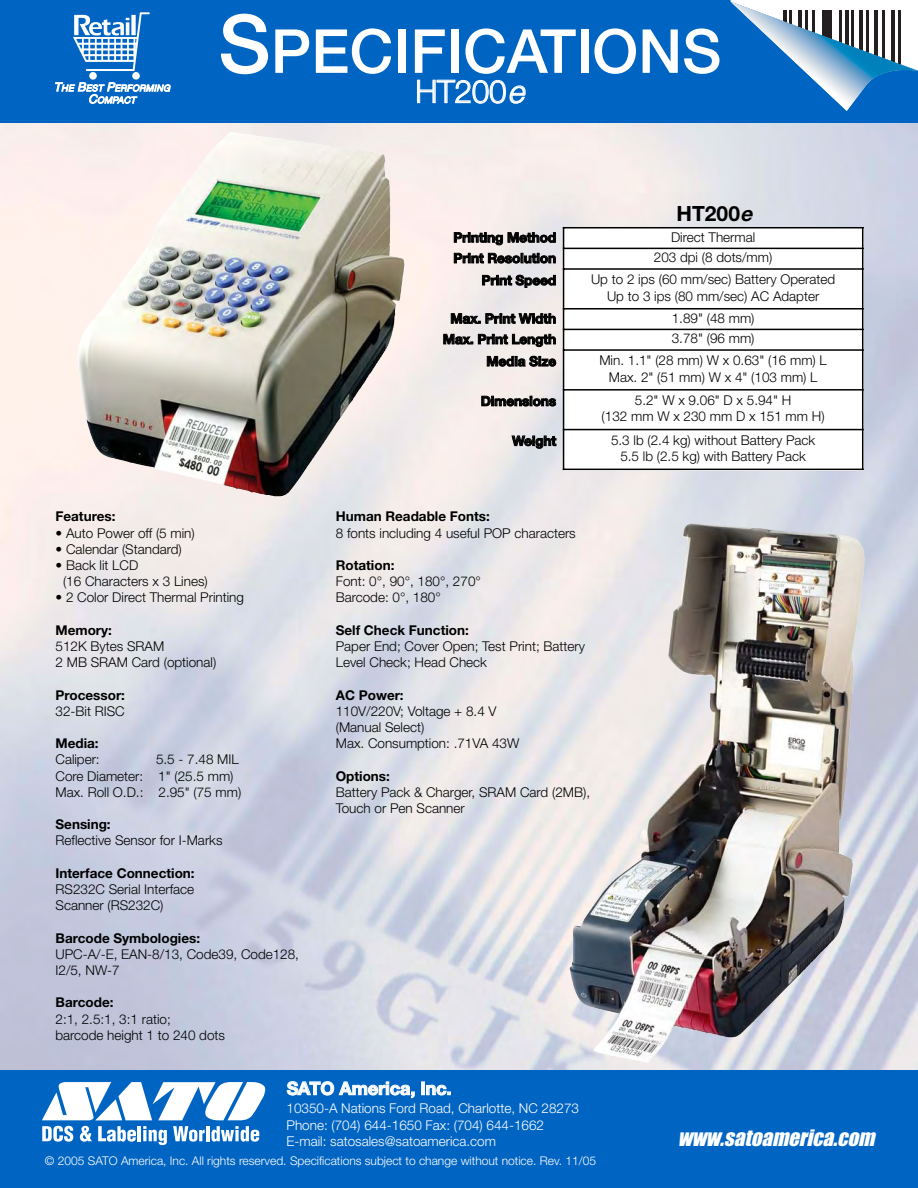
<style>
.page{position:relative;width:918px;height:1188px;background:#fff}
.page>*{position:absolute;margin:0;border:0;box-sizing:border-box;transform-origin:0 0}
.t1{font:500 60.75px "Helvetica Neue";color:#fff}
.t2{font:300 31.5px "Helvetica Neue";letter-spacing:-.01em;color:#fff}
.t3{font:italic 21px "Impact";color:#fff}
.t4{font:700 21px "Helvetica Neue";color:#000}
.t5{font:700 18px "Helvetica Neue";color:#fff}
.t6{font:300 13.5px/16.2px "Helvetica Neue";color:#000}
.t7{font:700 13.5px/20.7px "Helvetica Neue";color:#000}
.t8{font:300 13.5px/16.2px "Helvetica Neue";color:#fff}
.t9{font:300 12px "Helvetica Neue";color:#fff}
.t10{font:italic 9px/12px "Helvetica Neue";color:#fff;text-align:center}
.s1{font-size:12px}
.s2{font-size:81px}
.s3{font-style:italic}
</style>
<div class="page">
<img style="left:0;top:111px;width:918px;height:1077px">
<div style="left:563px;top:227px;width:300px;height:21px;background:#fff"></div>
<div style="left:563px;top:248px;width:300px;height:21px;background:#fff"></div>
<div style="left:563px;top:269px;width:300px;height:40px;background:#fff"></div>
<div style="left:563px;top:309px;width:300px;height:20px;background:#fff"></div>
<div style="left:563px;top:329px;width:300px;height:21px;background:#fff"></div>
<div style="left:563px;top:350px;width:300px;height:40px;background:#fff"></div>
<div style="left:563px;top:390px;width:300px;height:40px;background:#fff"></div>
<div style="left:563px;top:430px;width:300px;height:40px;background:#fff"></div>
<hr style="left:563px;top:227px;width:1px;height:243px;background:#000">
<hr style="left:862px;top:227px;width:1px;height:243px;background:#000">
<hr style="left:563px;top:227px;width:300px;height:1px;background:#000">
<hr style="left:563px;top:248px;width:300px;height:1px;background:#000">
<hr style="left:563px;top:268px;width:300px;height:2px;background:#000">
<hr style="left:563px;top:308px;width:300px;height:2px;background:#000">
<hr style="left:563px;top:329px;width:300px;height:1px;background:#000">
<hr style="left:563px;top:349px;width:300px;height:2px;background:#000">
<hr style="left:563px;top:389px;width:300px;height:2px;background:#000">
<hr style="left:563px;top:429px;width:300px;height:1px;background:#000">
<hr style="left:563px;top:469px;width:300px;height:1px;background:#000">
<img style="left:828px;top:534px;width:37px;height:319px">
<img style="left:331px;top:146px;width:73px;height:196px">
<div style="left:1px;top:1071px;width:917px;height:117px;background:#0065c2"></div>
<svg style="left:42px;top:1082px;width:223px;height:63px"></svg>
<div style="left:0;top:0;width:917px;height:123px;background:#0065c2"></div>
<svg style="left:73px;top:12px;width:77px;height:68px"></svg>
<svg style="left:730px;top:0;width:188px;height:111px"></svg>
<p class="t10" style="left:54px;top:83px;width:119px"><span class="s1">T</span>HE <span class="s1">B</span>EST <span class="s1">P</span>ERFORMING<br><span class="s1">C</span>OMPACT</p>
<h1 class="t1" style="left:218px;top:29px;width:505px"><span class="s2">S</span>PECIFICATIONS</h1>
<h2 class="t2" style="left:415px;top:80px;width:116px">HT200<span class="s3">e</span></h2>
<p class="t7" style="left:453px;top:228px;width:104px">Printing Method<br>Print Resolution</p>
<p class="t7" style="left:482px;top:271px;width:76px">Print Speed</p>
<p class="t7" style="left:443px;top:309px;width:115px;text-align:center">Max. Print Width<br>Max. Print Length</p>
<p class="t7" style="left:486px;top:352px;width:71px">Media Size</p>
<p class="t7" style="left:481px;top:392px;width:77px">Dimensions</p>
<p class="t7" style="left:512px;top:432px;width:46px">Weight</p>
<h3 class="t4" style="left:677px;top:206px;width:81px">HT200<span class="s3">e</span></h3>
<p class="t6" style="left:654px;top:228px;width:120px;line-height:20.7px;text-align:center">Direct Thermal<br>203 dpi (8 dots/mm)</p>
<p class="t6" style="left:591px;top:273px;width:246px;text-align:center">Up to 2 ips (60 mm/sec) Battery Operated<br>Up to 3 ips (80 mm/sec) AC Adapter</p>
<p class="t6" style="left:672px;top:309px;width:84px;line-height:20.7px">1.89" (48 mm)<br>3.78" (96 mm)</p>
<p class="t6" style="left:599px;top:354px;width:229px;text-align:center">Min. 1.1" (28 mm) W x 0.63" (16 mm) L<br>Max. 2" (51 mm) W x 4" (103 mm) L</p>
<p class="t6" style="left:602px;top:393px;width:225px;text-align:center">5.2" W x 9.06" D x 5.94" H<br>(132 mm W x 230 mm D x 151 mm H)</p>
<p class="t6" style="left:611px;top:433px;width:206px;text-align:center">5.3 lb (2.4 kg) without Battery Pack<br>5.5 lb (2.5 kg) with Battery Pack</p>
<p class="t7" style="left:56px;top:507px;width:62px">Features:</p>
<p class="t6" style="left:56px;top:526px;width:141px">• Auto Power off (5 min)</p>
<p class="t6" style="left:56px;top:542px;width:128px">• Calendar (Standard)</p>
<p class="t6" style="left:63px;top:558px;width:146px;text-indent:-8px">• Back lit LCD<br>(16 Characters x 3 Lines)</p>
<p class="t6" style="left:56px;top:591px;width:190px">• 2 Color Direct Thermal Printing</p>
<p class="t7" style="left:56px;top:621px;width:58px">Memory:</p>
<p class="t6" style="left:56px;top:639px;width:162px">512K Bytes SRAM<br>2 MB SRAM Card (optional)</p>
<p class="t7" style="left:56px;top:686px;width:71px">Processor:</p>
<p class="t6" style="left:56px;top:704px;width:71px">32-Bit RISC</p>
<p class="t7" style="left:56px;top:734px;width:45px">Media:</p>
<p class="t6" style="left:56px;top:753px;width:46px">Caliper:</p>
<p class="t6" style="left:56px;top:753px;width:187px;text-indent:101px">5.5 - 7.48 MIL<br>Core Diameter: 1" (25.5 mm)<br>Max. Roll O.D.: 2.95" (75 mm)</p>
<p class="t7" style="left:56px;top:815px;width:57px">Sensing:</p>
<p class="t6" style="left:56px;top:834px;width:168px">Reflective Sensor for I-Marks</p>
<p class="t7" style="left:56px;top:864px;width:141px">Interface Connection:</p>
<p class="t6" style="left:56px;top:882px;width:140px">RS232C Serial Interface<br>Scanner (RS232C)</p>
<p class="t7" style="left:56px;top:929px;width:146px">Barcode Symbologies:</p>
<p class="t6" style="left:56px;top:947px;width:245px">UPC-A/-E, EAN-8/13, Code39, Code128,<br>I2/5, NW-7</p>
<p class="t7" style="left:56px;top:993px;width:60px">Barcode:</p>
<p class="t6" style="left:56px;top:1012px;width:171px">2:1, 2.5:1, 3:1 ratio;<br>barcode height 1 to 240 dots</p>
<p class="t7" style="left:336px;top:507px;width:156px">Human Readable Fonts:</p>
<p class="t6" style="left:336px;top:526px;width:242px">8 fonts including 4 useful POP characters</p>
<p class="t7" style="left:336px;top:556px;width:60px">Rotation:</p>
<p class="t6" style="left:336px;top:575px;width:147px">Font: 0°, 90°, 180°, 270°<br>Barcode: 0°, 180°</p>
<p class="t7" style="left:336px;top:621px;width:135px">Self Check Function:</p>
<p class="t6" style="left:336px;top:639px;width:251px">Paper End; Cover Open; Test Print; Battery<br>Level Check; Head Check</p>
<p class="t7" style="left:336px;top:686px;width:69px">AC Power:</p>
<p class="t6" style="left:336px;top:704px;width:185px">110V/220V; Voltage + 8.4 V (Manual Select)<br>Max. Consumption: .71VA 43W</p>
<p class="t7" style="left:336px;top:767px;width:56px">Options:</p>
<p class="t6" style="left:336px;top:785px;width:256px">Battery Pack &amp; Charger, SRAM Card (2MB),<br>Touch or Pen Scanner</p>
<h3 class="t5" style="left:287px;top:1082px;width:166px">SATO America, Inc.</h3>
<p class="t8" style="left:287px;top:1102px;width:294px">10350-A Nations Ford Road, Charlotte, NC 28273<br>Phone: (704) 644-1650 Fax: (704) 644-1662<br>E-mail: satosales@satoamerica.com</p>
<p class="t9" style="left:45px;top:1156px;width:553px">© 2005 SATO America, Inc. All rights reserved. Specifications subject to change without notice. Rev. 11/05</p>
<h3 class="t3" style="left:678px;top:1131px;width:202px">WWW.SATOAMERICA.COM</h3>
</div>
